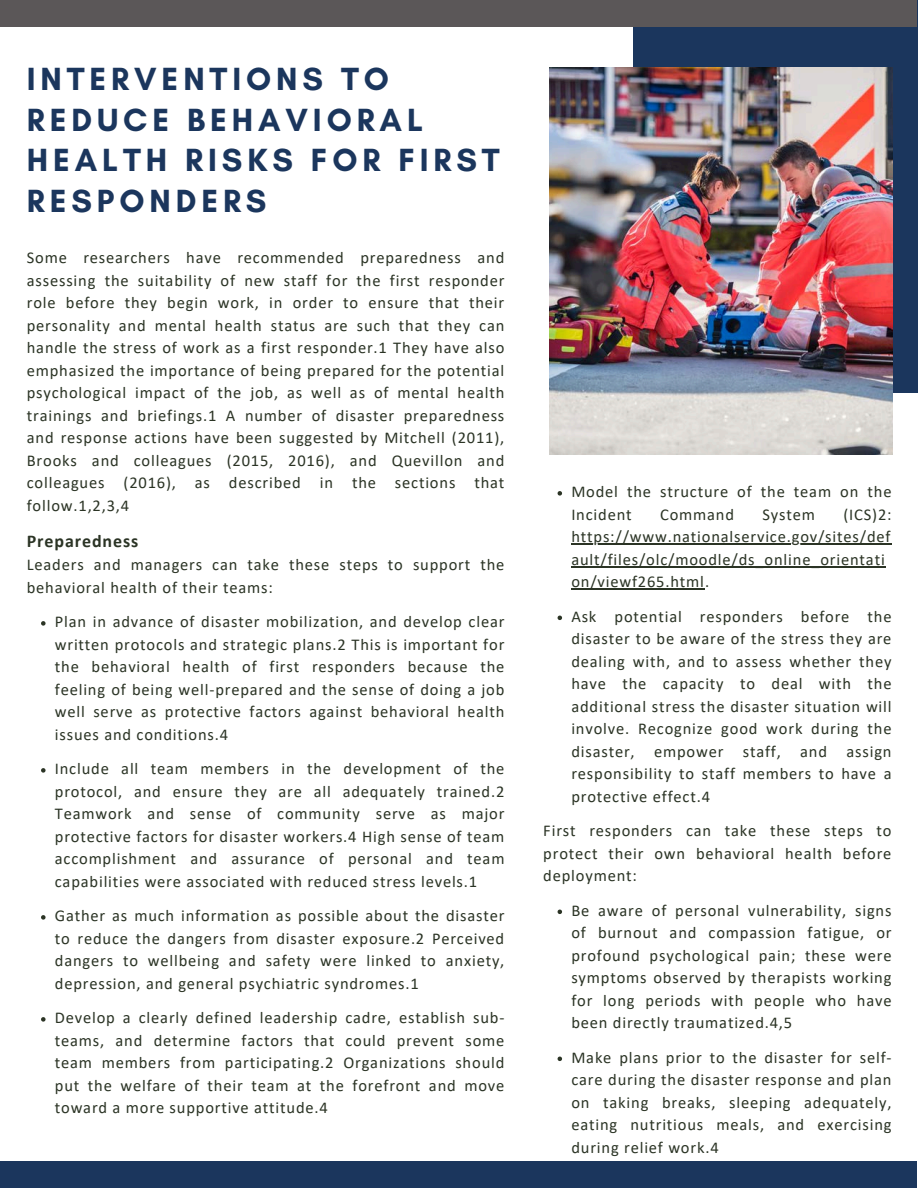
<style>
.page{position:relative;width:918px;height:1188px;background:#fff}
.page>*{position:absolute;margin:0;border:0;box-sizing:border-box;transform-origin:0 0}
.t1{font:700 32.7px/40.5px "Glacial Indifference";letter-spacing:.15em;color:#1b365d}
.t2{font:700 18px "Calibri";letter-spacing:.05em;color:#2b3425}
.t3{font:16.5px/22.5px "Calibri";letter-spacing:.05em;color:#2b3425;text-align:justify}
</style>
<div class="page">
<div style="left:633px;top:0;width:285px;height:392px;background:#1b365d"></div>
<div style="left:0;top:0;width:917px;height:27px;background:#5b5758"></div>
<div style="left:0;top:1162px;width:916px;height:26px;background:#1b365d"></div>
<img style="left:550px;top:68px;width:343px;height:387px">
<svg style="left:558px;top:491px;width:4px;height:5px"></svg>
<hr style="left:571px;top:544px;width:321px;height:1px;background:#2b3425">
<hr style="left:571px;top:566px;width:315px;height:2px;background:#2b3425">
<hr style="left:571px;top:589px;width:134px;height:1px;background:#2b3425">
<svg style="left:558px;top:616px;width:4px;height:4px"></svg>
<svg style="left:558px;top:910px;width:4px;height:4px"></svg>
<svg style="left:558px;top:1057px;width:4px;height:4px"></svg>
<svg style="left:41px;top:621px;width:5px;height:5px"></svg>
<svg style="left:41px;top:768px;width:5px;height:5px"></svg>
<svg style="left:41px;top:915px;width:5px;height:5px"></svg>
<svg style="left:41px;top:1017px;width:5px;height:5px"></svg>
<p class="t1" style="left:27px;top:59px;width:475px">INTERVENTIONS TO<br>REDUCE BEHAVIORAL<br>HEALTH RISKS FOR FIRST<br>RESPONDERS</p>
<p class="t3" style="left:27px;top:248px;width:479px">Some researchers have recommended preparedness and assessing the suitability of new staff for the first responder role before they begin work, in order to ensure that their personality and mental health status are such that they can handle the stress of work as a first responder.1 They have also emphasized the importance of being prepared for the potential psychological impact of the job, as well as of mental health trainings and briefings.1 A number of disaster preparedness and response actions have been suggested by Mitchell (2011), Brooks and colleagues (2015, 2016), and Quevillon and colleagues (2016), as described in the sections that follow.1,2,3,4</p>
<p class="t2" style="left:27px;top:533px;width:113px">Preparedness</p>
<p class="t3" style="left:27px;top:555px;width:479px">Leaders and managers can take these steps to support the behavioral health of their teams:</p>
<p class="t3" style="left:55px;top:612px;width:451px">Plan in advance of disaster mobilization, and develop clear written protocols and strategic plans.2 This is important for the behavioral health of first responders because the feeling of being well-prepared and the sense of doing a job well serve as protective factors against behavioral health issues and conditions.4</p>
<p class="t3" style="left:55px;top:759px;width:451px">Include all team members in the development of the protocol, and ensure they are all adequately trained.2<br>Teamwork and sense of community serve as major protective factors for disaster workers.4 High sense of team accomplishment and assurance of personal and team capabilities were associated with reduced stress levels.1</p>
<p class="t3" style="left:55px;top:906px;width:451px">Gather as much information as possible about the disaster to reduce the dangers from disaster exposure.2 Perceived dangers to wellbeing and safety were linked to anxiety, depression, and general psychiatric syndromes.1</p>
<p class="t3" style="left:55px;top:1008px;width:451px">Develop a clearly defined leadership cadre, establish sub&shy;teams, and determine factors that could prevent some team members from participating.2 Organizations should put the welfare of their team at the forefront and move toward a more supportive attitude.4</p>
<p class="t3" style="left:571px;top:482px;width:322px">Model the structure of the team on the<br>Incident</p>
<p class="t3" style="left:660px;top:504px;width:76px">Command</p>
<p class="t3" style="left:763px;top:504px;width:54px">System</p>
<p class="t3" style="left:843px;top:504px;width:50px">(ICS)2:</p>
<p class="t3" style="left:571px;top:527px;width:321px;text-align:left">https://www.nationalservice.gov/sites/def ault/files/olc/moodle/ds_online_orientati on/viewf265.html.</p>
<p class="t3" style="left:571px;top:606px;width:322px">Ask potential responders before the disaster to be aware of the stress they are</p>
<h1 class="t3" style="left:571px;top:651px;width:322px">dealing with, and to assess whether they have the capacity to deal with the additional stress the disaster situation will involve. Recognize good work during the disaster, empower staff, and assign responsibility to staff members to have a protective effect.4</h1>
<h1 class="t3" style="left:543px;top:821px;width:350px">First responders can take these steps to protect their own behavioral health before</h1>
<p class="t3" style="left:571px;top:860px;width:322px;line-height:34.5px;text-indent:-28px">deployment:<br>Be aware of personal vulnerability, signs</p>
<p class="t3" style="left:571px;top:923px;width:322px">of burnout and compassion fatigue, or</p>
<p class="t3" style="left:571px;top:945px;width:322px">profound psychological pain; these were symptoms observed by therapists working for long periods with people who have been directly traumatized.4,5</p>
<p class="t3" style="left:571px;top:1047px;width:322px">Make plans prior to the disaster for self&shy;care during the disaster response and plan</p>
<p class="t3" style="left:571px;top:1092px;width:322px">on taking breaks, sleeping adequately, eating nutritious meals, and exercising during relief work.4</p>
</div>
